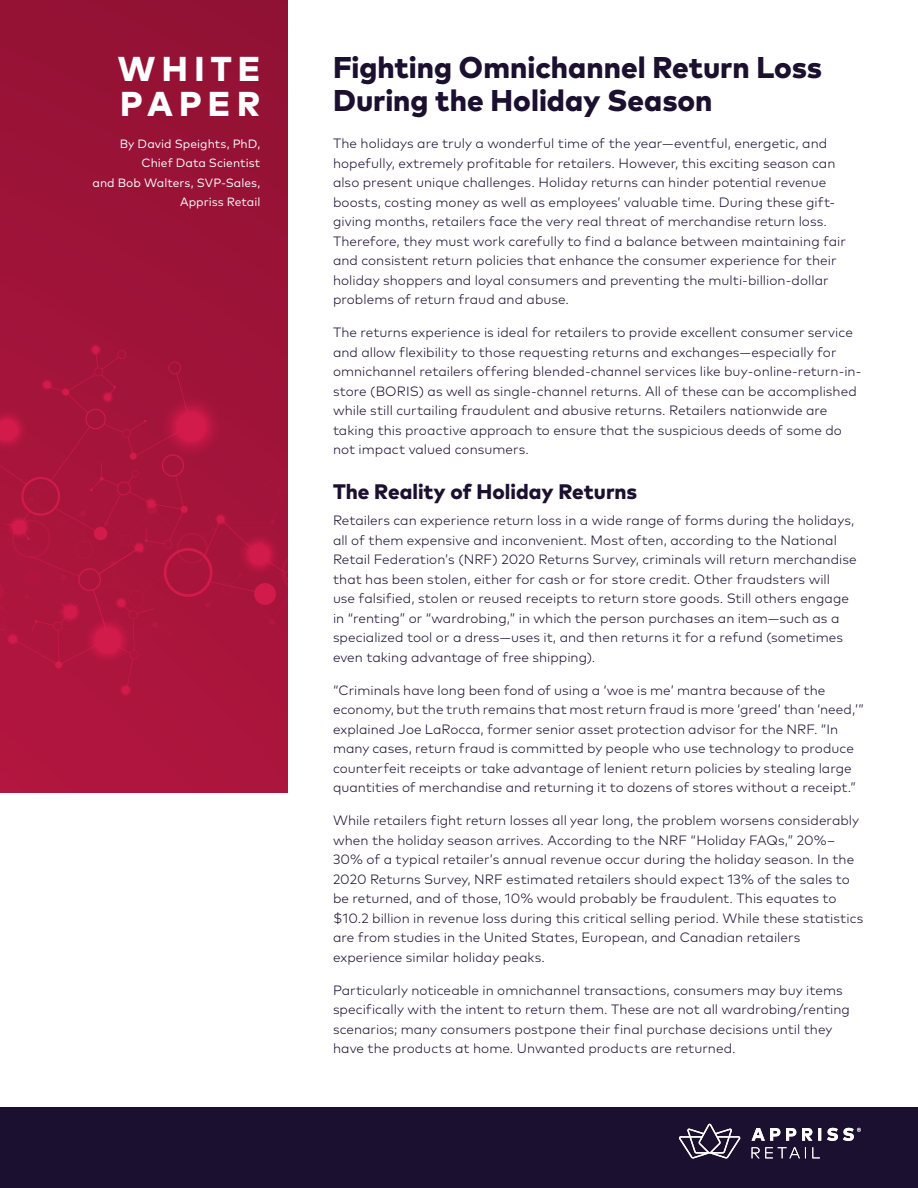
<style>
.page{position:relative;width:918px;height:1188px;background:#fff}
.page>*{position:absolute;margin:0;border:0;box-sizing:border-box;transform-origin:0 0}
.t1{font:800 34.5px/34.5px "Mark OT";letter-spacing:.18em;color:#fff}
.Headline_1{font:800 30px/33px "Mark OT";color:#1c1030}
.Subhead_1{font:800 21px "Mark OT";color:#1c1030}
.Body_1{font:300 13.5px/19.5px "Mark OT";letter-spacing:.005em;color:#1c1030}
.t2{font:12px/19.5px "Mark OT";letter-spacing:.005em;color:#fff;text-align:right}
</style>
<div class="page">
<svg style="left:0;top:0;width:288px;height:792px;background:#a3133a"></svg>
<div style="left:0;top:1107px;width:918px;height:81px;background:#1c1030"></div>
<svg style="left:752px;top:1128px;width:109px;height:13px"></svg>
<svg style="left:679px;top:1124px;width:62px;height:35px"></svg>
<svg style="left:752px;top:1147px;width:68px;height:11px"></svg>
<h1 class="t1" style="left:118px;top:51px;width:144px">WHITE<br>PAPER</h1>
<p class="t2" style="left:93px;top:134px;width:169px">By David Speights, PhD,<br>Chief Data Scientist<br>and Bob Walters, SVP-Sales,<br>Appriss Retail</p>
<p class="Headline_1" style="left:333px;top:50px;width:491px">Fighting Omnichannel Return Loss<br>During the Holiday Season</p>
<p class="Body_1" style="left:333px;top:134px;width:514px">The holidays are truly a wonderful time of the year—eventful, energetic, and hopefully, extremely profitable for retailers. However, this exciting season can also present unique challenges. Holiday returns can hinder potential revenue boosts, costing money as well as employees’ valuable time. During these gift&shy;giving months, retailers face the very real threat of merchandise return loss.<br>Therefore, they must work carefully to find a balance between maintaining fair and consistent return policies that enhance the consumer experience for their holiday shoppers and loyal consumers and preventing the multi-billion-dollar problems of return fraud and abuse.</p>
<p class="Body_1" style="left:333px;top:323px;width:530px">The returns experience is ideal for retailers to provide excellent consumer service and allow flexibility to those requesting returns and exchanges—especially for omnichannel retailers offering blended-channel services like buy-online-return-in&shy;store (BORIS) as well as single-channel returns. All of these can be accomplished while still curtailing fraudulent and abusive returns. Retailers nationwide are taking this proactive approach to ensure that the suspicious deeds of some do not impact valued consumers.</p>
<p class="Subhead_1" style="left:333px;top:478px;width:306px">The Reality of Holiday Returns</p>
<p class="Body_1" style="left:333px;top:511px;width:525px">Retailers can experience return loss in a wide range of forms during the holidays, all of them expensive and inconvenient. Most often, according to the National Retail Federation’s (NRF) 2020 Returns Survey, criminals will return merchandise that has been stolen, either for cash or for store credit. Other fraudsters will<br>use falsified, stolen or reused receipts to return store goods. Still others engage in “renting” or “wardrobing,” in which the person purchases an item—such as a specialized tool or a dress—uses it, and then returns it for a refund (sometimes even taking advantage of free shipping).</p>
<p class="Body_1" style="left:333px;top:680px;width:532px">“Criminals have long been fond of using a ‘woe is me’ mantra because of the economy, but the truth remains that most return fraud is more ‘greed’ than ‘need,’” explained Joe LaRocca, former senior asset protection advisor for the NRF. “In many cases, return fraud is committed by people who use technology to produce counterfeit receipts or take advantage of lenient return policies by stealing large quantities of merchandise and returning it to dozens of stores without a receipt.”</p>
<p class="Body_1" style="left:333px;top:811px;width:532px">While retailers fight return losses all year long, the problem worsens considerably when the holiday season arrives. According to the NRF “Holiday FAQs,” 20%– 30% of a typical retailer’s annual revenue occur during the holiday season. In the 2020 Returns Survey, NRF estimated retailers should expect 13% of the sales to be returned, and of those, 10% would probably be fraudulent. This equates to $10.2 billion in revenue loss during this critical selling period. While these statistics are from studies in the United States, European, and Canadian retailers experience similar holiday peaks.</p>
<p class="Body_1" style="left:333px;top:980px;width:518px">Particularly noticeable in omnichannel transactions, consumers may buy items specifically with the intent to return them. These are not all wardrobing/renting scenarios; many consumers postpone their final purchase decisions until they have the products at home. Unwanted products are returned.</p>
</div>
